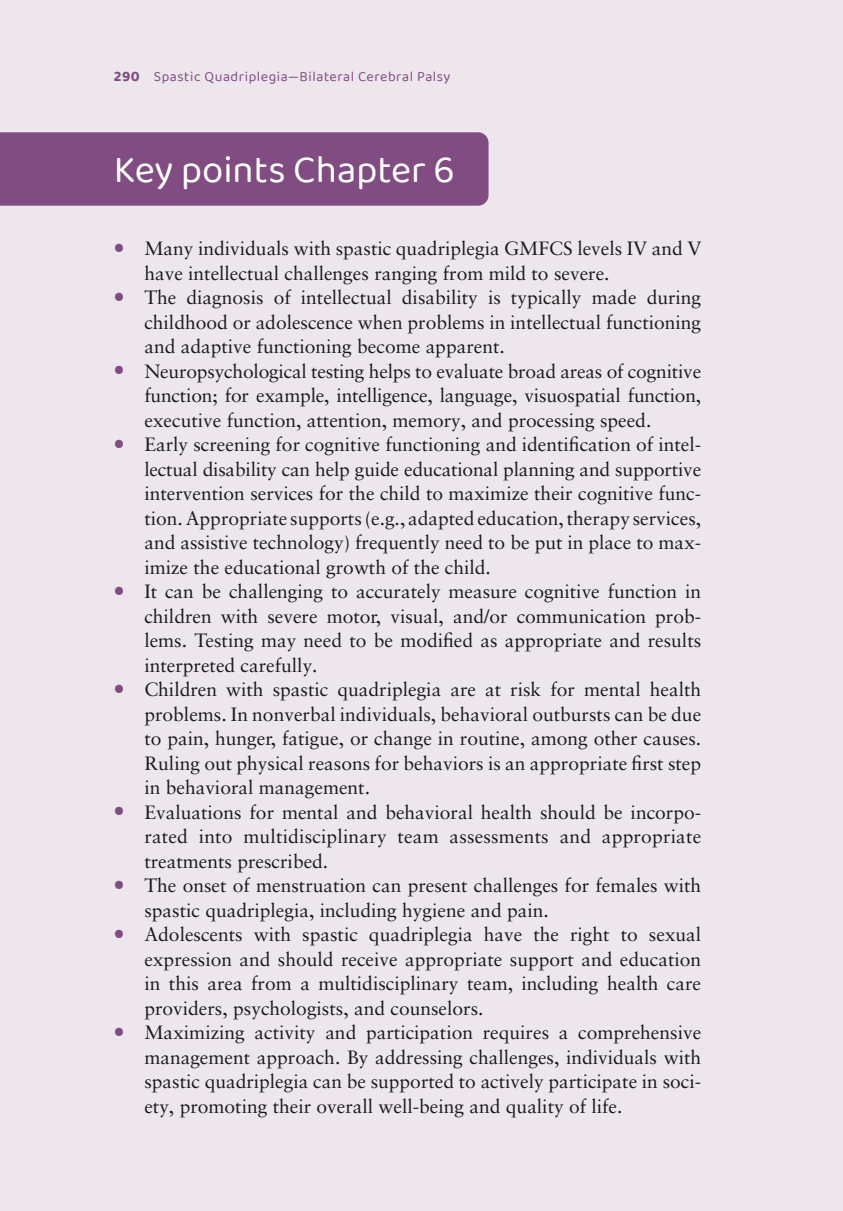
<style>
.page{position:relative;width:843px;height:1211px;background:#ede6ec}
.page>*{position:absolute;margin:0;border:0;box-sizing:border-box;transform-origin:0 0}
.key_points_heading{font:38.5px "Baloo 2";color:#fff}
.t1{font:19.25px/24.5px "Sabon LT Pro";color:#1a1a1a;text-align:justify}
.t2{font:14px "Baloo 2";letter-spacing:.04em;color:#804c81}
.s1{font-weight:700;font-size:14.88px}
.s2{font-family:"Baloo 2";font-weight:700;font-size:35px;color:#804c81}
</style>
<div class="page">
<div style="left:0;top:132px;width:489px;height:74px;background:#804c81"></div>
<p class="t2" style="left:114px;top:67px;width:338px"><span class="s1">290</span> Spastic Quadriplegia—Bilateral Cerebral Palsy</p>
<p class="key_points_heading" style="left:114px;top:142px;width:342px">Key points Chapter 6</p>
<p class="t1" style="left:144px;top:236px;width:558px;text-indent:-31px"><span class="s2">•</span> Many individuals with spastic quadriplegia GMFCS levels IV and V have intellectual challenges ranging from mild to severe.</p>
<p class="t1" style="left:144px;top:285px;width:558px;text-indent:-31px"><span class="s2">•</span> The diagnosis of intellectual disability is typically made during childhood or adolescence when problems in intellectual functioning and adaptive functioning become apparent.</p>
<p class="t1" style="left:144px;top:358px;width:558px;text-indent:-31px"><span class="s2">•</span> Neuropsychological testing helps to evaluate broad areas of cognitive function; for example, intelligence, language, visuospatial function, executive function, attention, memory, and processing speed.</p>
<p class="t1" style="left:144px;top:432px;width:558px;text-indent:-31px"><span class="s2">•</span> Early screening for cognitive functioning and identification of intel&shy;lectual disability can help guide educational planning and supportive intervention services for the child to maximize their cognitive func&shy;tion. Appropriate supports (e.g., adapted education, therapy services, and assistive technology) frequently need to be put in place to max&shy;imize the educational growth of the child.</p>
<p class="t1" style="left:144px;top:579px;width:558px;text-indent:-31px"><span class="s2">•</span> It can be challenging to accurately measure cognitive function in children with severe motor, visual, and/or communication prob&shy;lems. Testing may need to be modified as appropriate and results interpreted carefully.</p>
<p class="t1" style="left:144px;top:677px;width:558px;text-indent:-31px"><span class="s2">•</span> Children with spastic quadriplegia are at risk for mental health problems. In nonverbal individuals, behavioral outbursts can be due to pain, hunger, fatigue, or change in routine, among other causes.<br>Ruling out physical reasons for behaviors is an appropriate first step in behavioral management.</p>
<p class="t1" style="left:144px;top:799px;width:558px;text-indent:-31px"><span class="s2">•</span> Evaluations for mental and behavioral health should be incorpo&shy;rated into multidisciplinary team assessments and appropriate treatments prescribed.</p>
<p class="t1" style="left:144px;top:873px;width:558px;text-indent:-31px"><span class="s2">•</span> The onset of menstruation can present challenges for females with spastic quadriplegia, including hygiene and pain.</p>
<p class="t1" style="left:144px;top:922px;width:558px;text-indent:-31px"><span class="s2">•</span> Adolescents with spastic quadriplegia have the right to sexual expression and should receive appropriate support and education in this area from a multidisciplinary team, including health care providers, psychologists, and counselors.</p>
<p class="t1" style="left:144px;top:1020px;width:558px;text-indent:-31px"><span class="s2">•</span> Maximizing activity and participation requires a comprehensive management approach. By addressing challenges, individuals with spastic quadriplegia can be supported to actively participate in soci&shy;ety, promoting their overall well-being and quality of life.</p>
</div>
